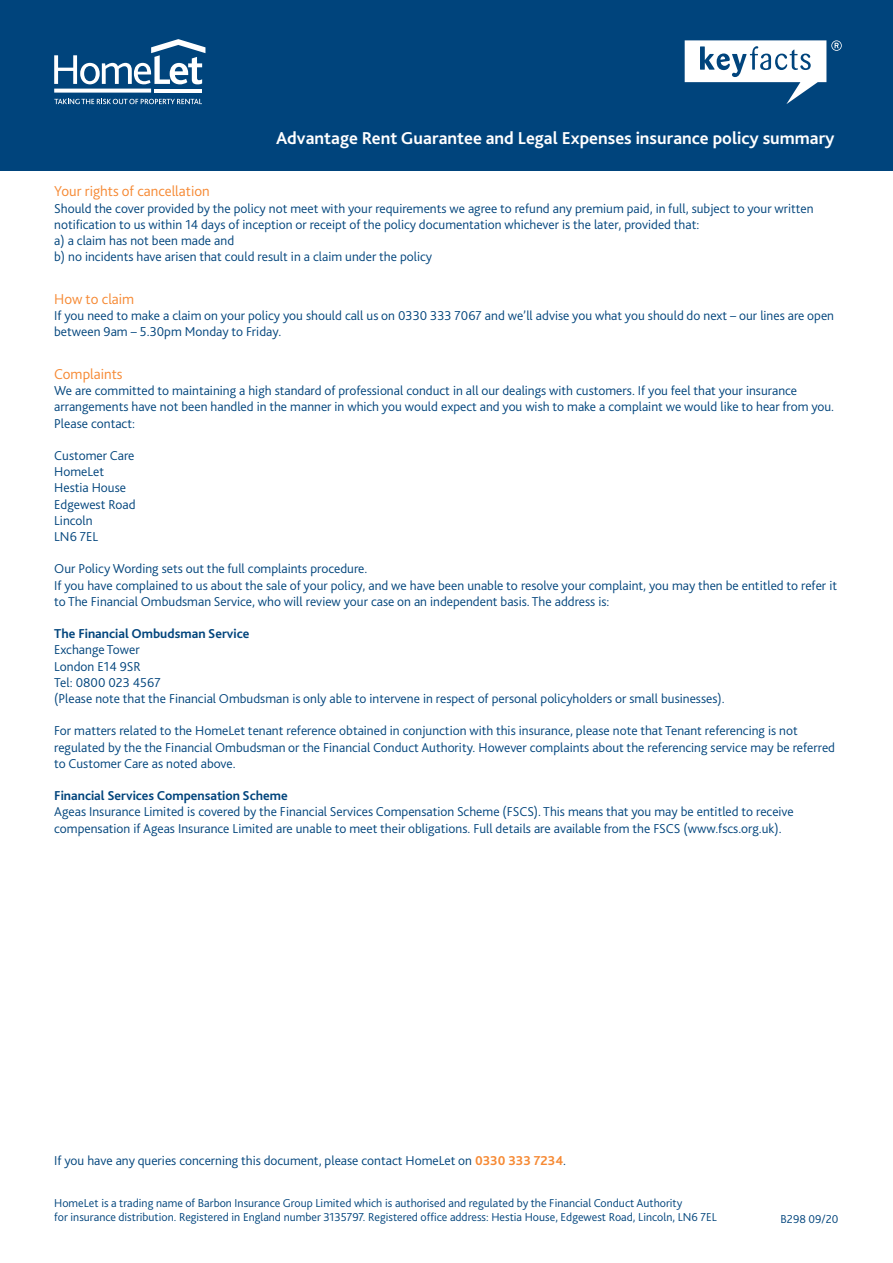
<style>
.page{position:relative;width:893px;height:1263px;background:#fff}
.page>*{position:absolute;margin:0;border:0;box-sizing:border-box;transform-origin:0 0}
.t1{font:700 18px "Bliss 2";color:#fff}
.t2{font:300 15px "Bliss 2";color:#f68933}
.t3{font:300 13.5px/16.2px "Bliss 2";color:#00447c}
.t4{font:700 13.5px "Bliss 2";color:#00447c}
.t5{font:300 12px/14.4px "Bliss 2";color:#00447c}
.s1{font-weight:700;color:#f68933}
</style>
<div class="page">
<div style="left:0;top:0;width:893px;height:170px;background:#00447c"></div>
<svg style="left:54px;top:89px;width:97px;height:4px"></svg>
<hr style="left:154px;top:89px;width:48px;height:4px;background:#fff">
<svg style="left:54px;top:39px;width:151px;height:45px"></svg>
<svg style="left:54px;top:99px;width:148px;height:5px"></svg>
<svg style="left:685px;top:40px;width:157px;height:64px"></svg>
<h1 class="t1" style="left:276px;top:127px;width:560px">Advantage Rent Guarantee and Legal Expenses insurance policy summary</h1>
<p class="t2" style="left:54px;top:182px;width:157px">Your rights of cancellation</p>
<p class="t3" style="left:54px;top:200px;width:761px">Should the cover provided by the policy not meet with your requirements we agree to refund any premium paid, in full, subject to your written notification to us within 14 days of inception or receipt of the policy documentation whichever is the later, provided that:<br>a) a claim has not been made and<br>b) no incidents have arisen that could result in a claim under the policy</p>
<p class="t2" style="left:54px;top:290px;width:82px">How to claim</p>
<p class="t3" style="left:54px;top:307px;width:781px">If you need to make a claim on your policy you should call us on 0330 333 7067 and we’ll advise you what you should do next – our lines are open between 9am – 5.30pm Monday to Friday.</p>
<p class="t2" style="left:54px;top:365px;width:70px">Complaints</p>
<p class="t3" style="left:54px;top:382px;width:781px">We are committed to maintaining a high standard of professional conduct in all our dealings with customers. If you feel that your insurance arrangements have not been handled in the manner in which you would expect and you wish to make a complaint we would like to hear from you.<br>Please contact:</p>
<p class="t3" style="left:54px;top:447px;width:83px">Customer Care<br>HomeLet<br>Hestia House<br>Edgewest Road<br>Lincoln<br>LN6 7EL</p>
<p class="t3" style="left:54px;top:560px;width:784px">Our Policy Wording sets out the full complaints procedure.<br>If you have complained to us about the sale of your policy, and we have been unable to resolve your complaint, you may then be entitled to refer it to The Financial Ombudsman Service, who will review your case on an independent basis. The address is:</p>
<p class="t4" style="left:54px;top:625px;width:197px">The Financial Ombudsman Service</p>
<p class="t3" style="left:54px;top:641px;width:672px">Exchange Tower<br>London E14 9SR<br>Tel: 0800 023 4567<br>(Please note that the Financial Ombudsman is only able to intervene in respect of personal policyholders or small businesses).</p>
<p class="t3" style="left:54px;top:722px;width:782px">For matters related to the HomeLet tenant reference obtained in conjunction with this insurance, please note that Tenant referencing is not regulated by the the Financial Ombudsman or the Financial Conduct Authority. However complaints about the referencing service may be referred to Customer Care as noted above.</p>
<p class="t4" style="left:54px;top:787px;width:235px">Financial Services Compensation Scheme</p>
<p class="t3" style="left:54px;top:803px;width:741px">Ageas Insurance Limited is covered by the Financial Services Compensation Scheme (FSCS). This means that you may be entitled to receive compensation if Ageas Insurance Limited are unable to meet their obligations. Full details are available from the FSCS (www.fscs.org.uk).</p>
<p class="t3" style="left:54px;top:1152px;width:513px">If you have any queries concerning this document, please contact HomeLet on <span class="s1">0330 333 7234</span>.</p>
<p class="t5" style="left:54px;top:1195px;width:664px">HomeLet is a trading name of Barbon Insurance Group Limited which is authorised and regulated by the Financial Conduct Authority<br>for insurance distribution. Registered in England number 3135797. Registered office address: Hestia House, Edgewest Road, Lincoln, LN6 7EL</p>
<p class="t5" style="left:780px;top:1211px;width:59px">B298 09/20</p>
</div>
